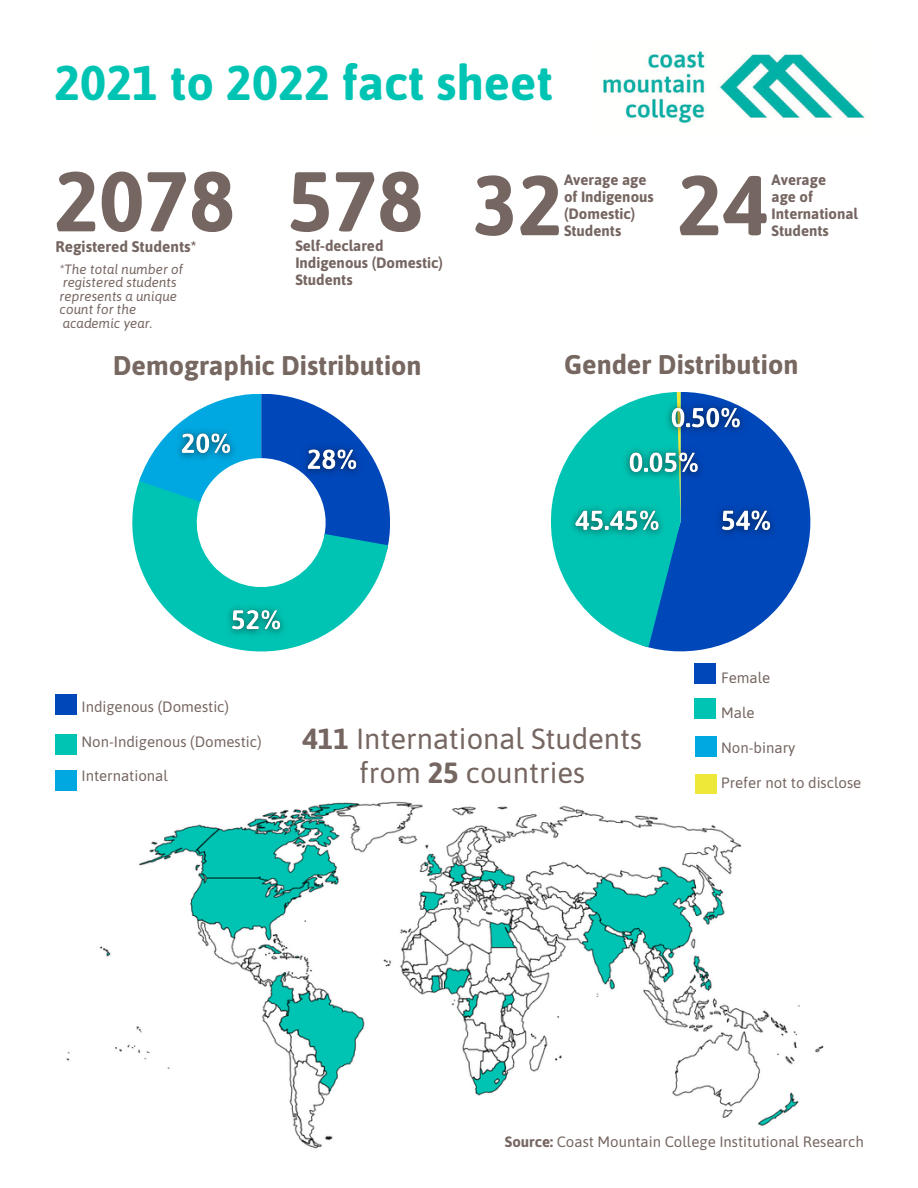
<style>
.page{position:relative;width:918px;height:1188px;background:#fff}
.page>*{position:absolute;margin:0;border:0;box-sizing:border-box;transform-origin:0 0}
.t1{font:700 84.45px "Asap";color:#766661}
.t2{font:700 48.75px "Asap";color:#00c4b3}
.t3{font:29.1px/34.8px "Asap";color:#766661;text-align:center}
.t4{font:700 27px "Asap";color:#766761}
.t5{font:700 15.45px "Asap";color:#766661}
.t6{font:15px "Asap";color:#766661}
.t7{font:700 15px/16.8px "Asap";color:#766661}
.t8{font:italic 13.5px "Asap";color:#766661}
.s1{font-weight:700}
</style>
<div class="page">
<div style="left:55px;top:694px;width:22px;height:21px;background:#0047ba"></div>
<div style="left:55px;top:734px;width:22px;height:21px;background:#00c4b3"></div>
<div style="left:55px;top:770px;width:22px;height:21px;background:#00a8e1"></div>
<img style="left:603px;top:51px;width:262px;height:72px">
<svg style="left:551px;top:394px;width:259px;height:257px"></svg>
<svg style="left:132px;top:482px;width:255px;height:170px;fill:#00c4b3"></svg>
<svg style="left:139px;top:394px;width:251px;height:158px"></svg>
<div style="left:694px;top:663px;width:22px;height:21px;background:#0047ba"></div>
<div style="left:694px;top:698px;width:22px;height:21px;background:#00c4b3"></div>
<div style="left:695px;top:736px;width:22px;height:21px;background:#00a8e1"></div>
<div style="left:695px;top:774px;width:21px;height:21px;background:#eee938"></div>
<img style="left:66px;top:801px;width:758px;height:348px">
<img style="left:218px;top:593px;width:76px;height:57px">
<img style="left:295px;top:433px;width:75px;height:56px">
<img style="left:169px;top:417px;width:75px;height:56px">
<img style="left:563px;top:494px;width:109px;height:56px">
<img style="left:617px;top:436px;width:95px;height:56px">
<img style="left:708px;top:494px;width:76px;height:56px">
<img style="left:658px;top:392px;width:95px;height:55px">
<p class="t2" style="left:54px;top:55px;width:501px">2021 to 2022 fact sheet</p>
<p class="t1" style="left:54px;top:152px;width:182px">2078</p>
<p class="t1" style="left:287px;top:152px;width:137px">578</p>
<p class="t5" style="left:55px;top:238px;width:142px">Registered Students*</p>
<p class="t7" style="left:295px;top:237px;width:149px">Self-declared<br>Indigenous (Domestic)<br>Students</p>
<p class="t8" style="left:60px;top:261px;width:125px">*The total number of</p>
<p class="t8" style="left:63px;top:275px;width:116px">registered students</p>
<p class="t8" style="left:60px;top:288px;width:119px">represents a unique</p>
<p class="t8" style="left:60px;top:302px;width:78px">count for the</p>
<p class="t8" style="left:63px;top:315px;width:91px">academic year.</p>
<p class="t1" style="left:472px;top:156px;width:92px">32</p>
<p class="t7" style="left:564px;top:171px;width:84px">Average age</p>
<p class="t7" style="left:564px;top:188px;width:91px">of Indigenous (Domestic)<br>Students</p>
<p class="t1" style="left:677px;top:156px;width:92px">24</p>
<p class="t7" style="left:772px;top:171px;width:56px">Average</p>
<p class="t7" style="left:772px;top:188px;width:88px">age of<br>International<br>Students</p>
<p class="t4" style="left:113px;top:350px;width:310px">Demographic Distribution</p>
<p class="t4" style="left:564px;top:349px;width:236px">Gender Distribution</p>
<p class="t6" style="left:81px;top:698px;width:149px">Indigenous (Domestic)</p>
<p class="t6" style="left:81px;top:733px;width:182px">Non-Indigenous (Domestic)</p>
<p class="t6" style="left:81px;top:767px;width:88px">International</p>
<p class="t3" style="left:302px;top:721px;width:341px"><span class="s1">411</span> International Students from <span class="s1">25</span> countries</p>
<p class="t6" style="left:721px;top:669px;width:51px">Female</p>
<p class="t6" style="left:721px;top:704px;width:35px">Male</p>
<p class="t6" style="left:721px;top:739px;width:76px">Non-binary</p>
<p class="t6" style="left:721px;top:774px;width:142px">Prefer not to disclose</p>
<p class="t6" style="left:505px;top:1133px;width:360px"><span class="s1">Source:</span> Coast Mountain College Institutional Research</p>
</div>
